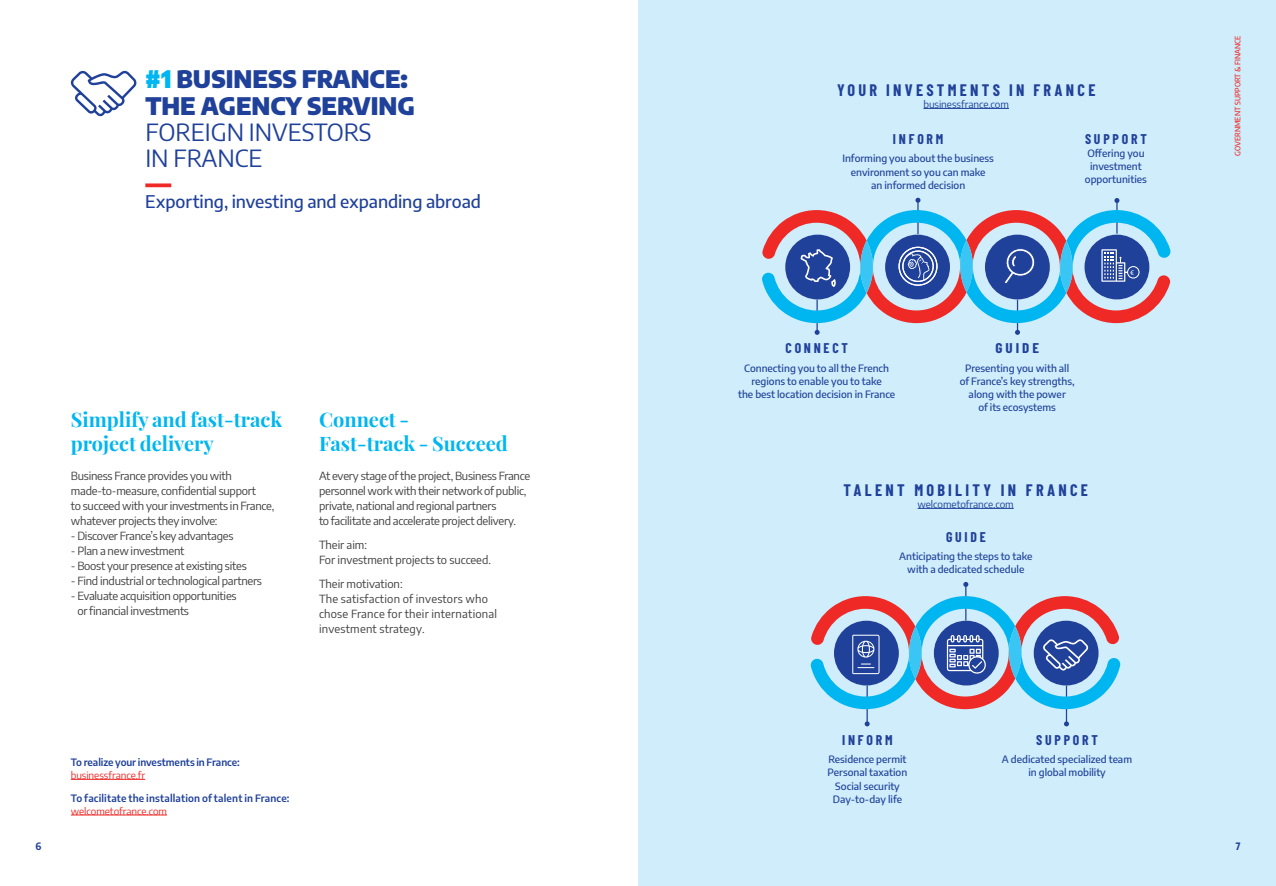
<style>
.page{position:relative;width:1276px;height:886px;background:#fff}
.page>*{position:absolute;margin:0;border:0;box-sizing:border-box;transform-origin:0 0}
.t1{font:900 23.75px/26.2px "Encode Sans";color:#20419a}
.t2{font:23.75px/26.2px "Encode Sans";color:#20419a}
.t3{font:700 20px/24px "Playfair Display";color:#00b6f0}
.t4{font:500 17.5px "Encode Sans";letter-spacing:-.005em;color:#20419a}
.t5{font:700 16.25px "Barlow Condensed";letter-spacing:.2em;color:#20419a}
.t6{font:700 13.75px "Barlow Condensed";letter-spacing:.2em;color:#20419a}
.t7{font:700 13.75px "Barlow Condensed";letter-spacing:.2em;color:#20419a;scale:1.1 1}
.t8{font:11.25px/15px "Encode Sans";letter-spacing:-.02em;color:#3e3e3f}
.t9{font:11.25px/15px "Encode Sans";letter-spacing:.02em;color:#3e3e3f}
.t10{font:11.25px/15px "Encode Sans";color:#3e3e3f}
.t11{font:500 10.12px/13.1px "Encode Sans";color:#20419a;text-align:center}
.t12{font:600 10px "Encode Sans";letter-spacing:.015em;color:#20419a}
.t13{font:10px "Encode Sans";letter-spacing:-.005em;color:#20419a}
.t14{font:10px "Encode Sans";letter-spacing:-.005em;color:#ee2926}
.t15{font:600 10px "Encode Sans";letter-spacing:-.005em;color:#20419a}
.t16{font:700 semi-condensed 10px "Encode Sans";color:#20419a}
.t17{font:500 semi-condensed 7.5px "Encode Sans";color:#ee2926}
.s1{color:#00b6f0}
</style>
<div class="page">
<div style="left:638px;top:0;width:638px;height:886px;background:#cfedfb"></div>
<hr style="left:71px;top:779px;width:74px;height:1px;background:#ee2926">
<hr style="left:71px;top:815px;width:96px;height:1px;background:#ee2926">
<svg style="left:145px;top:183px;width:26px;height:4px"></svg>
<svg style="left:71px;top:70px;width:66px;height:46px"></svg>
<hr style="left:1066px;top:684px;width:1px;height:40px;background:#20419a">
<svg style="left:1064px;top:721px;width:5px;height:5px"></svg>
<hr style="left:866px;top:685px;width:2px;height:39px;background:#20419a">
<svg style="left:864px;top:721px;width:5px;height:5px"></svg>
<hr style="left:965px;top:584px;width:1px;height:37px;background:#20419a">
<svg style="left:963px;top:582px;width:5px;height:5px"></svg>
<hr style="left:1116px;top:200px;width:1px;height:34px;background:#20419a">
<svg style="left:1114px;top:198px;width:5px;height:5px"></svg>
<hr style="left:1017px;top:299px;width:1px;height:33px;background:#20419a">
<svg style="left:1015px;top:330px;width:5px;height:5px"></svg>
<hr style="left:917px;top:200px;width:1px;height:34px;background:#20419a">
<svg style="left:915px;top:198px;width:5px;height:5px"></svg>
<hr style="left:816px;top:298px;width:1px;height:34px;background:#20419a">
<svg style="left:814px;top:330px;width:5px;height:5px"></svg>
<hr style="left:923px;top:108px;width:86px;height:1px;background:#20419a">
<hr style="left:917px;top:508px;width:96px;height:1px;background:#20419a">
<svg style="left:811px;top:596px;width:309px;height:113px"></svg>
<svg style="left:762px;top:210px;width:408px;height:113px"></svg>
<h1 class="t1" style="left:145px;top:65px;width:271px"><span class="s1">#1</span> BUSINESS FRANCE:<br>THE AGENCY SERVING</h1>
<h1 class="t2" style="left:145px;top:118px;width:228px">FOREIGN INVESTORS<br>IN FRANCE</h1>
<h3 class="t4" style="left:145px;top:189px;width:337px">Exporting, investing and expanding abroad</h3>
<h2 class="t3" style="left:71px;top:406px;width:213px">Simplify and fast-track project delivery</h2>
<p class="t8" style="left:71px;top:468px;width:205px">Business France provides you with made-to-measure, confidential support<br>to succeed with your investments in France, whatever projects they involve:</p>
<p class="t8" style="left:71px;top:528px;width:164px">- Discover France’s key advantages</p>
<p class="t8" style="left:71px;top:543px;width:115px">- Plan a new investment</p>
<p class="t8" style="left:71px;top:558px;width:177px">- Boost your presence at existing sites</p>
<p class="t8" style="left:71px;top:573px;width:193px">- Find industrial or technological partners</p>
<p class="t8" style="left:77px;top:588px;width:161px;text-indent:-6px">- Evaluate acquisition opportunities or financial investments</p>
<h2 class="t3" style="left:319px;top:406px;width:190px">Connect -<br>Fast-track - Succeed</h2>
<p class="t8" style="left:319px;top:468px;width:213px">At every stage of the project, Business France personnel work with their network of public, private, national and regional partners<br>to facilitate and accelerate project delivery.</p>
<p class="t10" style="left:319px;top:537px;width:173px">Their aim:<br>For investment projects to succeed.</p>
<p class="t9" style="left:319px;top:576px;width:180px">Their motivation:<br>The satisfaction of investors who chose France for their international investment strategy.</p>
<p class="t15" style="left:71px;top:755px;width:170px">To realize your investments in France:</p>
<p class="t14" style="left:71px;top:768px;width:76px">businessfrance.fr</p>
<p class="t12" style="left:71px;top:791px;width:220px">To facilitate the installation of talent in France:</p>
<p class="t14" style="left:71px;top:804px;width:98px">welcometofrance.com</p>
<h3 class="t5" style="left:837px;top:80px;width:260px">YOUR INVESTMENTS IN FRANCE</h3>
<p class="t13" style="left:923px;top:97px;width:87px">businessfrance.com</p>
<p class="t6" style="left:893px;top:130px;width:52px">INFORM</p>
<p class="t11" style="left:842px;top:152px;width:153px">Informing you about the business environment so you can make<br>an informed decision</p>
<p class="t6" style="left:1085px;top:130px;width:63px">SUPPORT</p>
<p class="t11" style="left:1085px;top:146px;width:63px">Offering you investment opportunities</p>
<p class="t6" style="left:785px;top:340px;width:64px">CONNECT</p>
<p class="t11" style="left:738px;top:361px;width:159px">Connecting you to all the French regions to enable you to take<br>the best location decision in France</p>
<p class="t7" style="left:995px;top:340px;width:41px">GUIDE</p>
<p class="t11" style="left:960px;top:361px;width:116px">Presenting you with all of France’s key strengths, along with the power<br>of its ecosystems</p>
<h3 class="t5" style="left:843px;top:479px;width:246px">TALENT MOBILITY IN FRANCE</h3>
<p class="t13" style="left:917px;top:497px;width:98px">welcometofrance.com</p>
<p class="t6" style="left:946px;top:528px;width:41px">GUIDE</p>
<p class="t11" style="left:899px;top:549px;width:135px">Anticipating the steps to take with a dedicated schedule</p>
<p class="t6" style="left:842px;top:731px;width:52px">INFORM</p>
<p class="t11" style="left:827px;top:752px;width:81px">Residence permit<br>Personal taxation<br>Social security<br>Day-to-day life</p>
<p class="t6" style="left:1036px;top:731px;width:63px">SUPPORT</p>
<p class="t11" style="left:1002px;top:752px;width:132px">A dedicated specialized team in global mobility</p>
<p class="t17" style="left:1232px;top:156px;width:122px;rotate:-90deg">GOVERNMENT SUPPORT &amp; FINANCE</p>
<p class="t16" style="left:35px;top:839px;width:7px">6</p>
<p class="t16" style="left:1235px;top:839px;width:6px">7</p>
</div>
